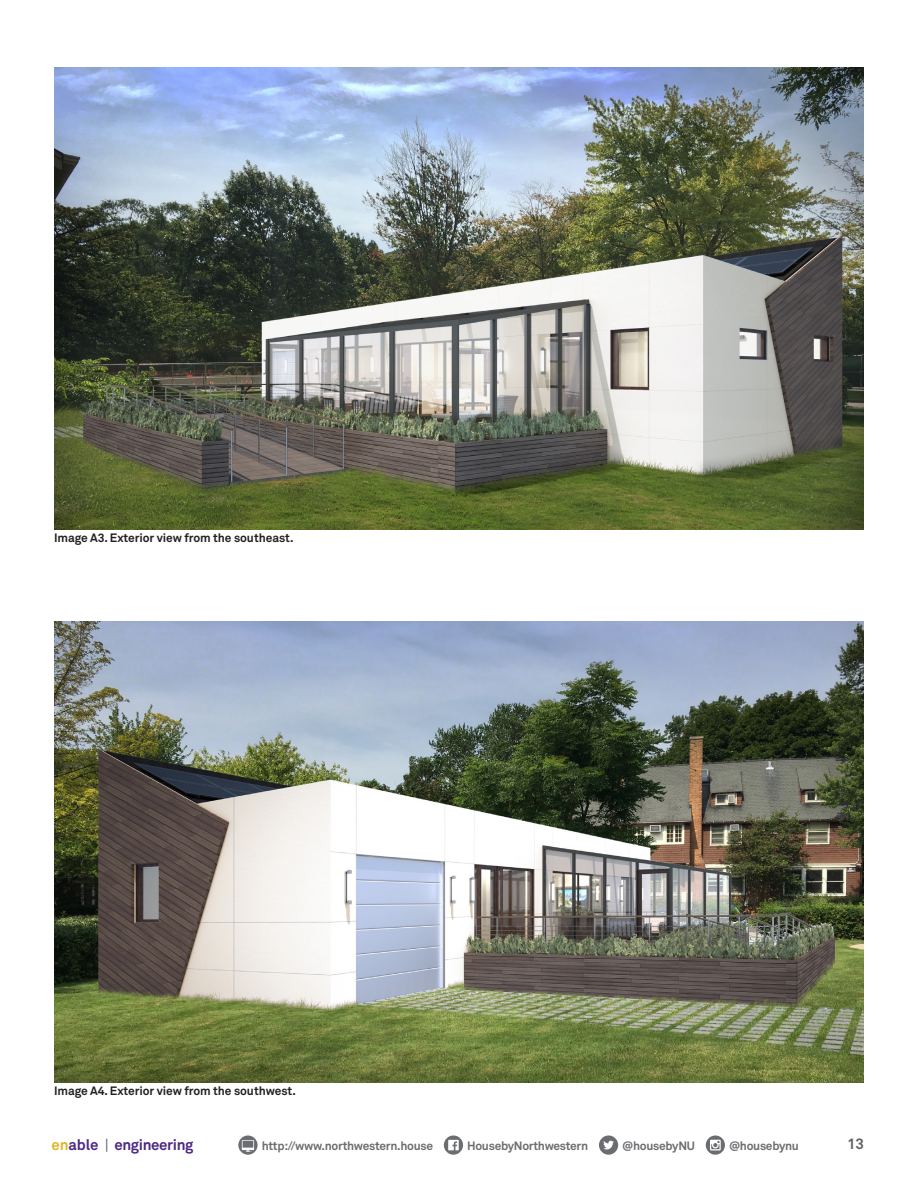
<style>
.page{position:relative;width:918px;height:1188px;background:#fff}
.page>*{position:absolute;margin:0;border:0;box-sizing:border-box;transform-origin:0 0}
.t1{font:700 15px "Akkurat Pro";letter-spacing:-.025em;color:#4d2884}
.t2{font:700 15px "Akkurat Pro";color:#636366}
.photo_caption{font:700 12px "Akkurat Pro";letter-spacing:-.005em;color:#231f20}
.t3{font:700 12px "Akkurat Pro";letter-spacing:-.025em;color:#6c6d70}
.s1{color:#dfb625}
.s2{font-weight:400;color:#636366}
</style>
<div class="page">
<svg style="left:238px;top:1135px;width:20px;height:20px"></svg>
<svg style="left:242px;top:1140px;width:12px;height:12px"></svg>
<div style="left:243px;top:1141px;width:10px;height:7px;background:#6c6d70"></div>
<svg style="left:444px;top:1135px;width:19px;height:20px"></svg>
<svg style="left:448px;top:1140px;width:11px;height:10px"></svg>
<div style="left:599px;top:1135px;width:19px;height:20px;background:#6c6d70;border-radius:50%"></div>
<svg style="left:603px;top:1141px;width:11px;height:8px"></svg>
<svg style="left:706px;top:1135px;width:19px;height:20px"></svg>
<svg style="left:710px;top:1140px;width:11px;height:10px"></svg>
<img style="left:54px;top:68px;width:810px;height:461px">
<img style="left:54px;top:621px;width:810px;height:462px">
<p class="photo_caption" style="left:54px;top:530px;width:241px">Image A3. Exterior view from the southeast.</p>
<p class="photo_caption" style="left:54px;top:1083px;width:244px">Image A4. Exterior view from the southwest.</p>
<p class="t1" style="left:52px;top:1136px;width:143px"><span class="s1">en</span>able <span class="s2">|</span> engineering</p>
<p class="t3" style="left:262px;top:1139px;width:173px">http://www.northwestern.house</p>
<p class="t3" style="left:467px;top:1139px;width:123px">HousebyNorthwestern</p>
<p class="t3" style="left:622px;top:1139px;width:74px">@housebyNU</p>
<p class="t3" style="left:729px;top:1139px;width:71px">@housebynu</p>
<p class="t2" style="left:847px;top:1134px;width:18px">13</p>
</div>
